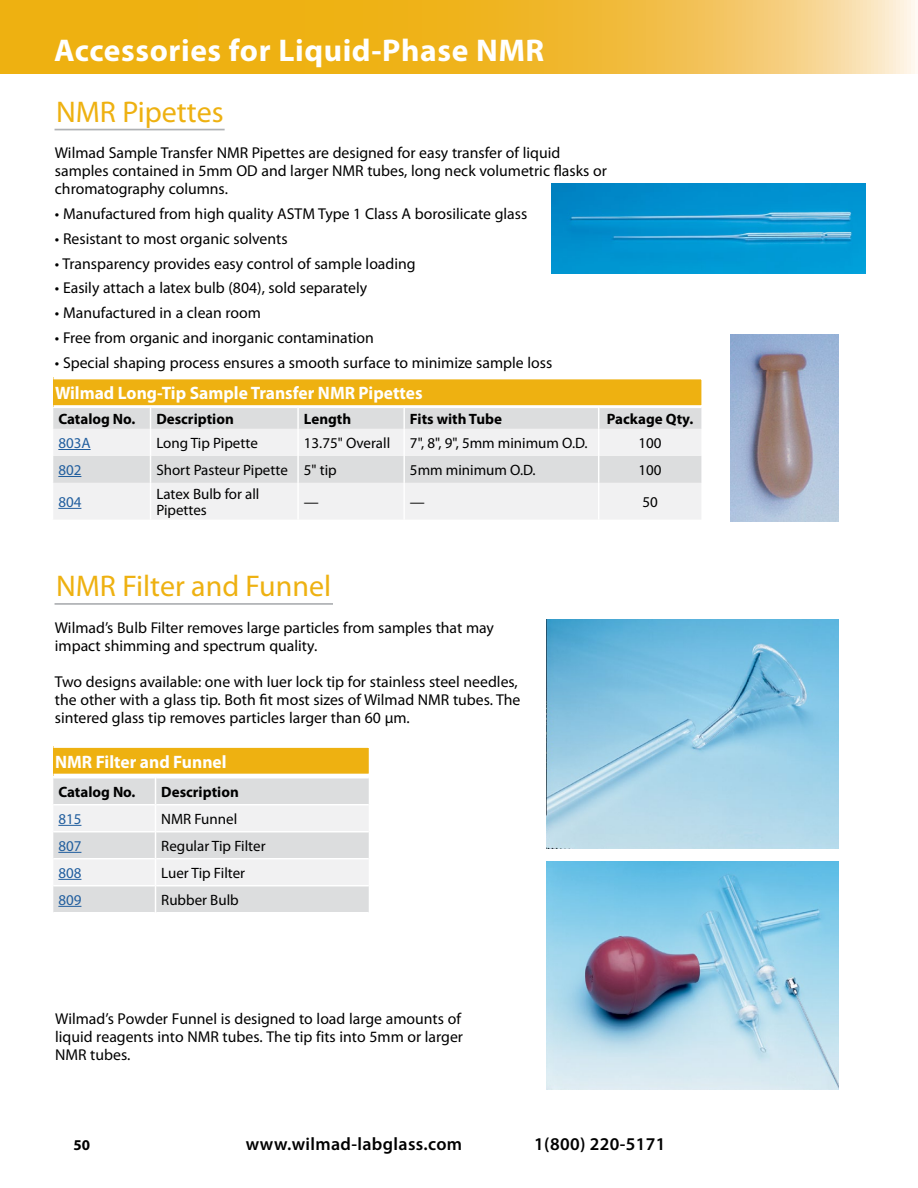
<style>
.page{position:relative;width:918px;height:1188px;background:#fff}
.page>*{position:absolute;margin:0;border:0;box-sizing:border-box;transform-origin:0 0}
.t1{font:700 31.5px "Myriad Pro";letter-spacing:.02em;color:#fff}
.t2{font:30px "Myriad Pro";color:#eeb111}
.t3{font:700 18px "Myriad Pro";color:#fff}
.t4{font:600 18px "Myriad Pro";letter-spacing:.02em;color:#000}
.t5{font:15.75px/18px "Myriad Pro";color:#000}
.t6{font:15px/16.5px "Myriad Pro";color:#000}
.t7{font:700 15px "Myriad Pro";color:#000}
.t8{font:15px "Myriad Pro";color:#215e9e}
</style>
<div class="page">
<svg style="left:0;top:0;width:918px;height:74px;background:#f0bc3b"></svg>
<img style="left:552px;top:184px;width:314px;height:89px">
<hr style="left:55px;top:129px;width:170px;height:1px;background:#afb1b4">
<div style="left:53px;top:378px;width:650px;height:29px;background:#eeb111"></div>
<div style="left:52px;top:376px;width:653px;height:32px;border:3px solid #fff"></div>
<div style="left:81px;top:408px;width:620px;height:21px;background:#dcddde"></div>
<svg style="left:53px;top:429px;width:648px;height:90px;fill:#f1f1f2"></svg>
<hr style="left:53px;top:407px;width:97px;height:1px;background:#fff">
<hr style="left:151px;top:407px;width:146px;height:1px;background:#fff">
<hr style="left:299px;top:407px;width:104px;height:1px;background:#fff">
<hr style="left:405px;top:407px;width:193px;height:1px;background:#fff">
<hr style="left:599px;top:407px;width:102px;height:1px;background:#fff">
<hr style="left:297px;top:407px;width:2px;height:22px;background:#fff">
<hr style="left:297px;top:429px;width:2px;height:27px;background:#fff">
<svg style="left:150px;top:407px;width:1px;height:76px"></svg>
<hr style="left:297px;top:456px;width:2px;height:27px;background:#fff">
<hr style="left:150px;top:483px;width:1px;height:37px;background:#fff">
<hr style="left:297px;top:483px;width:2px;height:37px;background:#fff">
<hr style="left:403px;top:407px;width:2px;height:22px;background:#fff">
<hr style="left:403px;top:429px;width:2px;height:27px;background:#fff">
<hr style="left:403px;top:456px;width:2px;height:27px;background:#fff">
<svg style="left:598px;top:407px;width:1px;height:76px"></svg>
<hr style="left:403px;top:483px;width:2px;height:37px;background:#fff">
<hr style="left:598px;top:483px;width:1px;height:37px;background:#fff">
<hr style="left:58px;top:449px;width:33px;height:1px;background:#215e9e">
<svg style="left:52px;top:407px;width:29px;height:76px"></svg>
<svg style="left:58px;top:508px;width:23px;height:1px"></svg>
<img style="left:730px;top:334px;width:109px;height:187px">
<img style="left:547px;top:619px;width:292px;height:229px">
<hr style="left:55px;top:603px;width:278px;height:2px;background:#afb1b4">
<div style="left:53px;top:746px;width:317px;height:29px;background:#eeb111"></div>
<div style="left:52px;top:745px;width:320px;height:32px;border:3px solid #fff"></div>
<svg style="left:53px;top:778px;width:316px;height:134px"></svg>
<img style="left:547px;top:861px;width:292px;height:229px">
<h1 class="t1" style="left:54px;top:30px;width:492px">Accessories for Liquid-Phase NMR</h1>
<h2 class="t2" style="left:56px;top:93px;width:169px">NMR Pipettes</h2>
<p class="t5" style="left:55px;top:144px;width:553px">Wilmad Sample Transfer NMR Pipettes are designed for easy transfer of liquid samples contained in 5mm OD and larger NMR tubes, long neck volumetric flasks or chromatography columns.</p>
<p class="t5" style="left:55px;top:205px;width:474px">• Manufactured from high quality ASTM Type 1 Class A borosilicate glass</p>
<p class="t5" style="left:55px;top:229px;width:234px">• Resistant to most organic solvents</p>
<p class="t5" style="left:55px;top:254px;width:362px">• Transparency provides easy control of sample loading</p>
<p class="t5" style="left:55px;top:279px;width:314px">• Easily attach a latex bulb (804), sold separately</p>
<p class="t5" style="left:55px;top:304px;width:208px">• Manufactured in a clean room</p>
<p class="t5" style="left:55px;top:328px;width:321px">• Free from organic and inorganic contamination</p>
<p class="t5" style="left:55px;top:353px;width:499px">• Special shaping process ensures a smooth surface to minimize sample loss</p>
<p class="t3" style="left:55px;top:381px;width:369px">Wilmad Long-Tip Sample Transfer NMR Pipettes</p>
<p class="t7" style="left:58px;top:409px;width:78px">Catalog No.</p>
<p class="t7" style="left:156px;top:409px;width:79px">Description</p>
<p class="t7" style="left:304px;top:409px;width:49px">Length</p>
<p class="t7" style="left:410px;top:409px;width:94px">Fits with Tube</p>
<p class="t7" style="left:607px;top:409px;width:88px">Package Qty.</p>
<p class="t8" style="left:58px;top:434px;width:34px">803A</p>
<p class="t6" style="left:156px;top:434px;width:103px">Long Tip Pipette</p>
<p class="t6" style="left:304px;top:434px;width:88px">13.75" Overall</p>
<p class="t6" style="left:410px;top:434px;width:179px">7", 8", 9", 5mm minimum O.D.</p>
<p class="t6" style="left:639px;top:434px;width:25px">100</p>
<p class="t8" style="left:58px;top:461px;width:25px">802</p>
<p class="t6" style="left:156px;top:461px;width:182px">Short Pasteur Pipette 5" tip</p>
<p class="t6" style="left:410px;top:461px;width:127px">5mm minimum O.D.</p>
<p class="t6" style="left:639px;top:461px;width:25px">100</p>
<p class="t8" style="left:58px;top:493px;width:25px">804</p>
<p class="t6" style="left:156px;top:485px;width:105px">Latex Bulb for all<br>Pipettes</p>
<p class="t6" style="left:304px;top:493px;width:16px">—</p>
<p class="t6" style="left:410px;top:493px;width:16px">—</p>
<p class="t6" style="left:642px;top:493px;width:17px">50</p>
<h2 class="t2" style="left:56px;top:568px;width:277px">NMR Filter and Funnel</h2>
<p class="t5" style="left:55px;top:618px;width:441px">Wilmad’s Bulb Filter removes large particles from samples that may impact shimming and spectrum quality.</p>
<p class="t5" style="left:55px;top:672px;width:467px">Two designs available: one with luer lock tip for stainless steel needles, the other with a glass tip. Both fit most sizes of Wilmad NMR tubes. The sintered glass tip removes particles larger than 60 µm.</p>
<p class="t3" style="left:55px;top:750px;width:173px">NMR Filter and Funnel</p>
<p class="t7" style="left:58px;top:782px;width:78px">Catalog No.</p>
<p class="t7" style="left:161px;top:782px;width:79px">Description</p>
<p class="t8" style="left:58px;top:810px;width:25px">815</p>
<p class="t6" style="left:161px;top:810px;width:77px">NMR Funnel</p>
<p class="t8" style="left:58px;top:837px;width:25px">807</p>
<p class="t6" style="left:161px;top:837px;width:106px">Regular Tip Filter</p>
<p class="t8" style="left:58px;top:864px;width:25px">808</p>
<p class="t6" style="left:161px;top:864px;width:85px">Luer Tip Filter</p>
<p class="t8" style="left:58px;top:891px;width:25px">809</p>
<p class="t6" style="left:161px;top:891px;width:79px">Rubber Bulb</p>
<p class="t5" style="left:55px;top:1010px;width:409px">Wilmad’s Powder Funnel is designed to load large amounts of liquid reagents into NMR tubes. The tip fits into 5mm or larger<br>NMR tubes.</p>
<p class="t7" style="left:74px;top:1135px;width:18px">50</p>
<p class="t4" style="left:246px;top:1132px;width:218px">www.wilmad-labglass.com</p>
<p class="t4" style="left:534px;top:1132px;width:133px">1(800) 220-5171</p>
</div>
